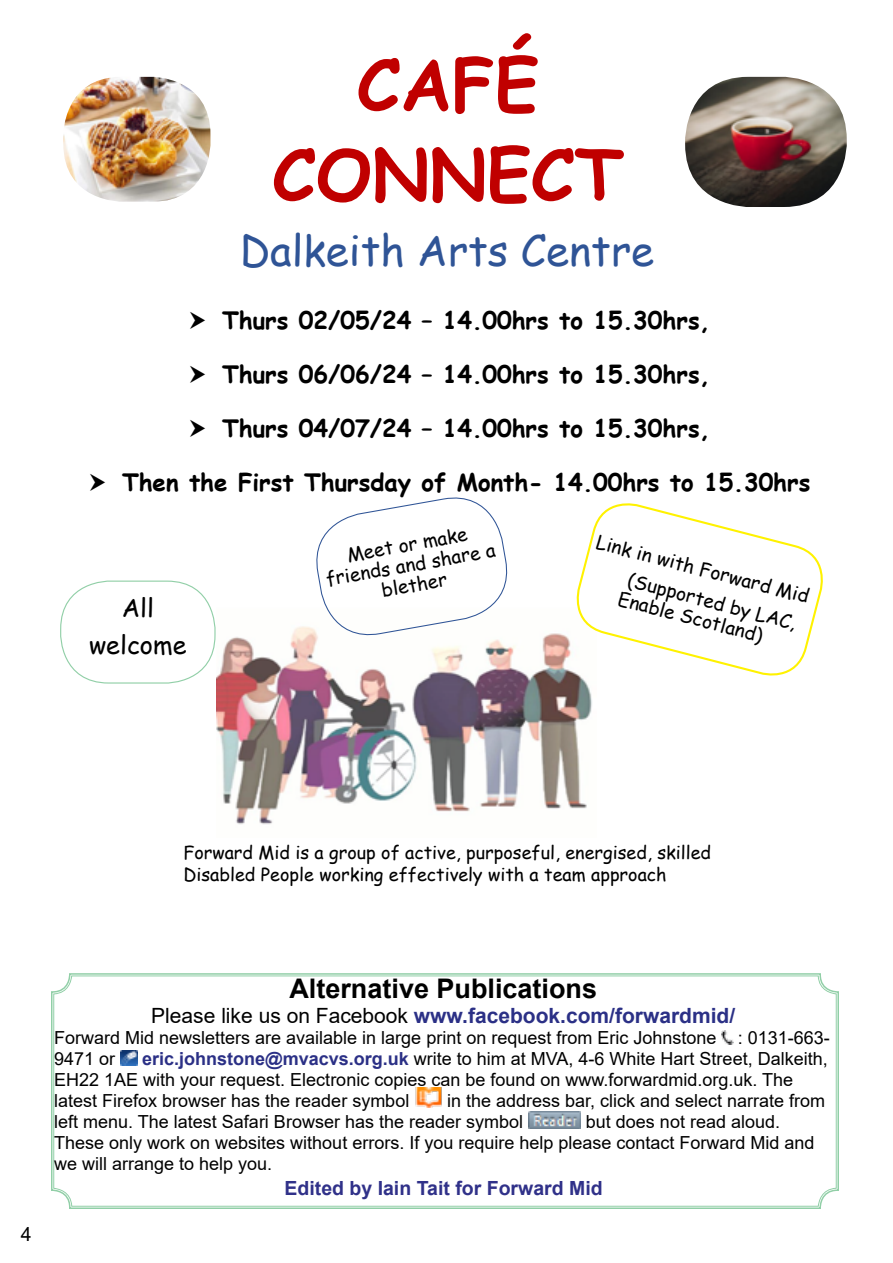
<style>
.page{position:relative;width:893px;height:1263px;background:#fff}
.page>*{position:absolute;margin:0;border:0;box-sizing:border-box;transform-origin:0 0}
.t1{font:700 70.5px/90px "Comic Sans MS";color:#c00000;text-align:center}
.t2{font:42px "Comic Sans MS";color:#2f5496}
.t3{font:700 27px "Arial";color:#000}
.t4{font:25.2px/36.3px "Comic Sans MS";color:#000;text-align:center}
.t5{font:700 24px "Comic Sans MS";color:#000}
.t6{font:700 21px "Arial";color:#2b3086}
.t7{font:700 19.5px "Arial";color:#303189}
.t8{font:19.5px "Arial";color:#000}
.t9{font:18.9px/20.4px "Comic Sans MS";color:#000;text-align:center}
.t10{font:18px/21px "Arial";color:#000}
.t11{font:18px/21.6px "Comic Sans MS";color:#000}
.s1{font-weight:400;color:#000}
.s2{font-weight:700;color:#2b3086}
</style>
<div class="page">
<img style="left:217px;top:626px;width:375px;height:199px">
<svg style="left:309px;top:497px;width:205px;height:145px"></svg>
<svg style="left:570px;top:503px;width:253px;height:179px"></svg>
<img style="left:63px;top:77px;width:147px;height:125px">
<img style="left:685px;top:77px;width:162px;height:130px">
<div style="left:60px;top:580px;width:156px;height:104px;border:1px solid #91cfa7;border-radius:48px"></div>
<svg style="left:51px;top:973px;width:788px;height:236px"></svg>
<div style="left:53px;top:976px;width:783px;height:230px;border:1px solid #91cfa7;border-radius:18px"></div>
<svg style="left:721px;top:1031px;width:12px;height:13px"></svg>
<img style="left:120px;top:1050px;width:18px;height:15px">
<img style="left:414px;top:1087px;width:28px;height:20px">
<img style="left:528px;top:1112px;width:53px;height:16px">
<h1 class="t1" style="left:272px;top:37px;width:353px">CAFÉ<br>CONNECT</h1>
<h2 class="t2" style="left:240px;top:220px;width:416px">Dalkeith Arts Centre</h2>
<h3 class="t5" style="left:222px;top:303px;width:489px">Thurs 02/05/24 – 14.00hrs to 15.30hrs,</h3>
<h3 class="t5" style="left:222px;top:357px;width:489px">Thurs 06/06/24 – 14.00hrs to 15.30hrs,</h3>
<h3 class="t5" style="left:222px;top:411px;width:489px">Thurs 04/07/24 – 14.00hrs to 15.30hrs,</h3>
<h3 class="t5" style="left:122px;top:465px;width:690px">Then the First Thursday of Month- 14.00hrs to 15.30hrs</h3>
<h3 class="t4" style="left:89px;top:589px;width:99px">All welcome</h3>
<p class="t9" style="left:321px;top:549px;width:173px;rotate:-10deg">Meet or make friends and share a blether</p>
<p class="t9" style="left:601px;top:526px;width:220px;line-height:28.8px;text-align:right;rotate:15deg">Link in with Forward Mid (Supported by LAC,</p>
<p class="t9" style="left:622px;top:587px;width:150px;rotate:15deg">Enable Scotland)</p>
<p class="t11" style="left:183px;top:841px;width:529px">Forward Mid is a group of active, purposeful, energised, skilled<br>Disabled People working effectively with a team approach</p>
<p class="t8" style="left:21px;top:1220px;width:12px">4</p>
<h3 class="t3" style="left:289px;top:970px;width:309px">Alternative Publications</h3>
<p class="t6" style="left:151px;top:1001px;width:585px"><span class="s1">Please like us on Facebook</span> www.facebook.com/forwardmid/</p>
<p class="t10" style="left:54px;top:1027px;width:777px">Forward Mid newsletters are available in large print on request from Eric Johnstone : 0131-663-<br>9471 or</p>
<p class="t10" style="left:54px;top:1048px;width:775px;text-indent:88px"><span class="s2">eric.johnstone@mvacvs.org.uk</span> write to him at MVA, 4-6 White Hart Street, Dalkeith,<br>EH22 1AE with your request. Electronic copies can be found on www.forwardmid.org.uk. The latest Firefox browser has the reader symbol</p>
<p class="t10" style="left:54px;top:1090px;width:772px;text-indent:393px">in the address bar, click and select narrate from left menu. The latest Safari Browser has the reader symbol</p>
<p class="t10" style="left:54px;top:1111px;width:762px;text-indent:532px">but does not read aloud.<br>These only work on websites without errors. If you require help please contact Forward Mid and we will arrange to help you.</p>
<p class="t7" style="left:285px;top:1175px;width:320px">Edited by Iain Tait for Forward Mid</p>
</div>
